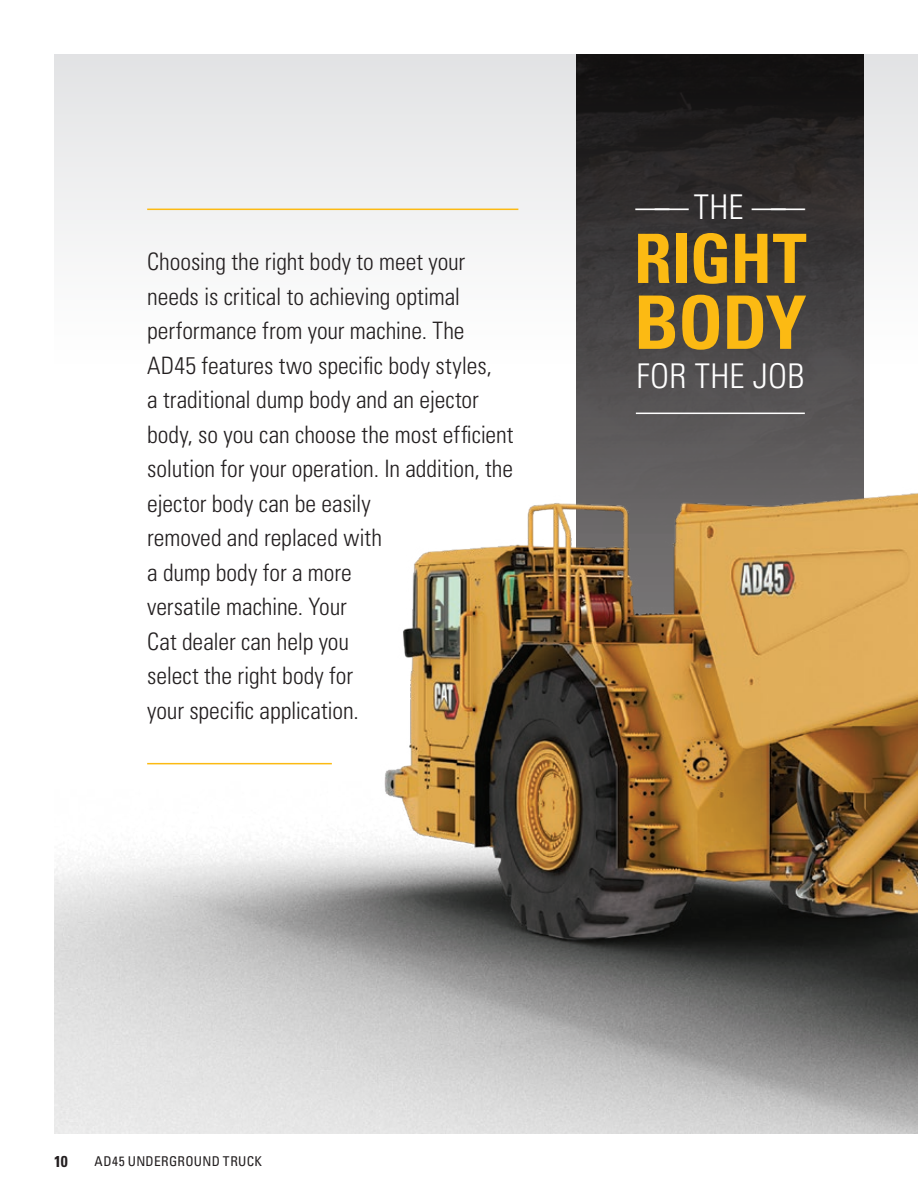
<style>
.page{position:relative;width:918px;height:1188px;background:#fff}
.page>*{position:absolute;margin:0;border:0;box-sizing:border-box;transform-origin:0 0}
.Copy{font:700 condensed 73.8px "Univers LT Std";color:#fcba13}
.Copy-2{font:700 condensed 68.1px "Univers LT Std";letter-spacing:-.005em;color:#fcba13}
.Copy-3{font:300 condensed 34.05px "Univers LT Std";letter-spacing:.005em;color:#fff}
.Copy-4{font:300 condensed 24px/34.5px "Univers LT Std";letter-spacing:-.005em;color:#231f20}
.t1{font:700 condensed 15.75px "Univers LT Std";color:#231f20}
.t2{font:condensed 13.5px "Univers LT Std";letter-spacing:.03em;color:#231f20}
</style>
<div class="page">
<div style="left:54px;top:54px;width:864px;height:309px;background:linear-gradient(to bottom,#e1e2e3,#fffffe)"></div>
<img style="left:577px;top:54px;width:287px;height:340px">
<img style="left:54px;top:394px;width:864px;height:740px">
<hr style="left:147px;top:763px;width:185px;height:1px;background:#fcba13">
<hr style="left:636px;top:413px;width:169px;height:1px;background:#fff">
<hr style="left:147px;top:209px;width:371px;height:1px;background:#fcba13">
<p class="Copy-4" style="left:147px;top:245px;width:368px">Choosing the right body to meet your needs is critical to achieving optimal performance from your machine. The<br>AD45 features two specific body styles,<br>a traditional dump body and an ejector body, so you can choose the most efficient solution for your operation. In addition, the ejector body can be easily<br>removed and replaced with<br>a dump body for a more<br>versatile machine. Your<br>Cat dealer can help you<br>select the right body for<br>your specific application.</p>
<p class="Copy-3" style="left:636px;top:187px;width:171px">——THE ——</p>
<p class="Copy-2" style="left:634px;top:217px;width:174px">RIGHT</p>
<p class="Copy" style="left:634px;top:277px;width:174px">BODY</p>
<p class="Copy-3" style="left:636px;top:356px;width:170px">FOR THE JOB</p>
<p class="t1" style="left:54px;top:1151px;width:15px">10</p>
<p class="t2" style="left:94px;top:1153px;width:169px">AD45 UNDERGROUND TRUCK</p>
</div>
